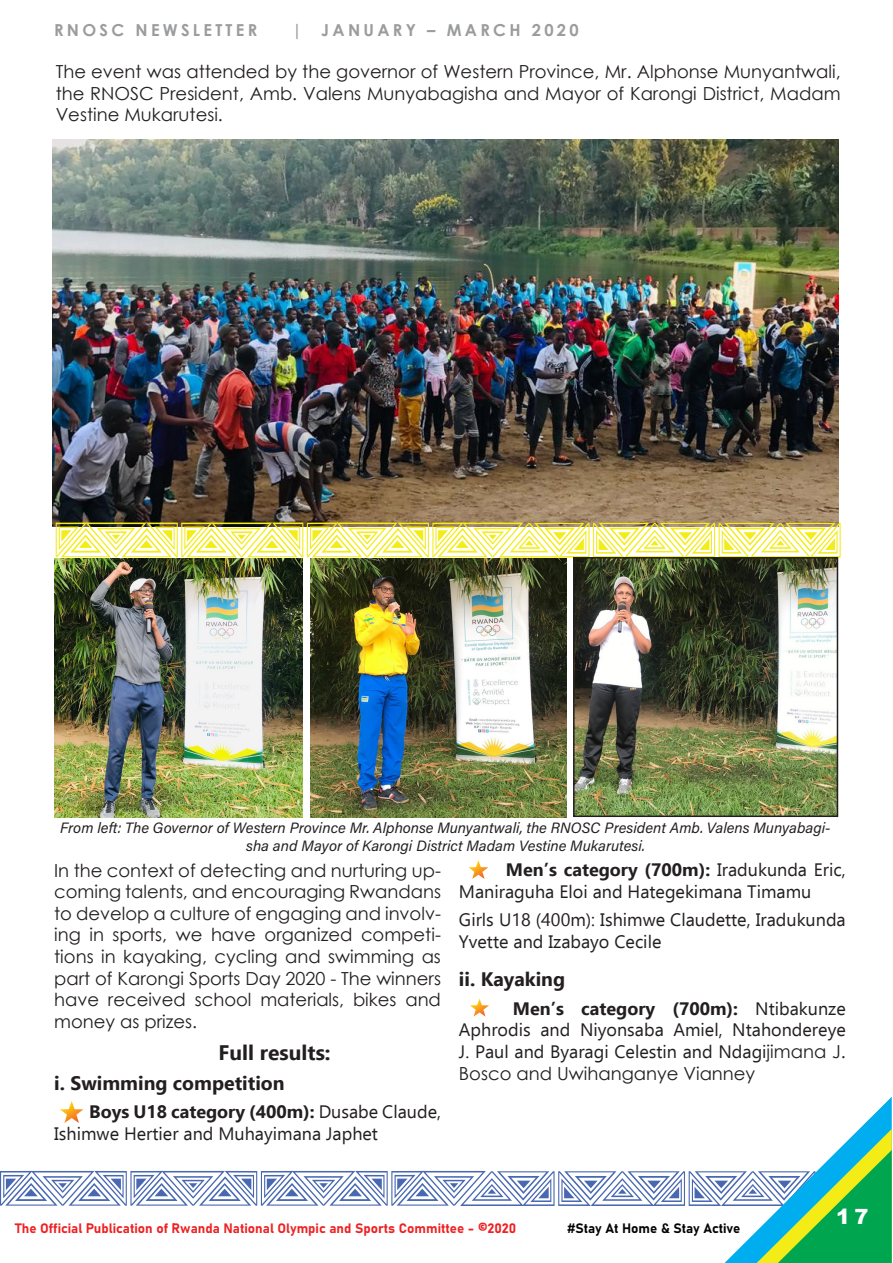
<style>
.page{position:relative;width:893px;height:1263px;background:#fff}
.page>*{position:absolute;margin:0;border:0;box-sizing:border-box;transform-origin:0 0}
.Normal_body_text{font:700 21px "Ebrima";color:#231f20}
.t1{font:900 21px "Arial";color:#fff}
.Normal_body_text-2{font:700 19.5px "Ebrima";color:#231f20}
.Normal_body_text-3{font:18px/21.6px "Century Gothic";color:#231f20;text-align:justify}
.Normal_body_text-4{font:18px/21.6px "Ebrima";color:#231f20}
.t2{font:700 16.5px "Century Gothic";letter-spacing:.2em;color:#9a9c9e}
.t3{font:15px/18px "Acumin Variable Concept";letter-spacing:.01em;color:#231f20;text-align:center}
.t4{font:13.5px "Bahnschrift";color:#ee2123}
.t5{font:13.5px "Bahnschrift";color:#040503}
.s1{font-weight:700}
.s2{font-family:"Century Gothic"}
</style>
<div class="page">
<img style="left:53px;top:139px;width:786px;height:387px">
<svg style="left:56px;top:522px;width:785px;height:36px"></svg>
<img style="left:54px;top:558px;width:248px;height:259px">
<img style="left:310px;top:558px;width:256px;height:259px">
<img style="left:576px;top:560px;width:259px;height:254px">
<div style="left:573px;top:557px;width:265px;height:260px;border:2px solid #231f20"></div>
<svg style="left:468px;top:860px;width:20px;height:19px"></svg>
<svg style="left:0;top:1096px;width:892px;height:167px"></svg>
<svg style="left:470px;top:998px;width:19px;height:18px"></svg>
<p class="t2" style="left:54px;top:18px;width:205px">RNOSC NEWSLETTER</p>
<p class="t2" style="left:292px;top:18px;width:288px">| JANUARY – MARCH 2020</p>
<p class="Normal_body_text-3" style="left:56px;top:61px;width:786px">The event was attended by the governor of Western Province, Mr. Alphonse Munyantwali, the RNOSC President, Amb. Valens Munyabagisha and Mayor of Karongi District, Madam Vestine Mukarutesi.</p>
<p class="t3" style="left:60px;top:818px;width:772px">From left: The Governor of Western Province Mr. Alphonse Munyantwali, the RNOSC President Amb. Valens Munyabagi&shy;sha and Mayor of Karongi District Madam Vestine Mukarutesi.</p>
<p class="Normal_body_text-3" style="left:54px;top:859px;width:388px">In the context of detecting and nurturing up&shy;coming talents, and encouraging Rwandans to develop a culture of engaging and involv&shy;ing in sports, we have organized competi&shy;tions in kayaking, cycling and swimming as part of Karongi Sports Day 2020 - The winners have received school materials, bikes and money as prizes.</p>
<p class="Normal_body_text" style="left:219px;top:1036px;width:114px">Full results:</p>
<p class="Normal_body_text-2" style="left:54px;top:1068px;width:232px">i. Swimming competition</p>
<p class="Normal_body_text-4" style="left:54px;top:1100px;width:388px;text-indent:35px"><span class="s1">Boys U18 category (400m):</span> Dusabe Claude,<br>Ishimwe Hertier and Muhayimana Japhet</p>
<p class="Normal_body_text-4" style="left:459px;top:859px;width:388px;text-indent:47px"><span class="s1">Men’s category (700m):</span> Iradukunda Eric,<br>Maniraguha Eloi and Hategekimana Timamu</p>
<p class="Normal_body_text-4" style="left:459px;top:909px;width:388px">Girls U18 (400m): Ishimwe Claudette, Iradukunda<br>Yvette and Izabayo Cecile</p>
<p class="Normal_body_text-2" style="left:459px;top:964px;width:108px">ii. Kayaking</p>
<p class="Normal_body_text-4" style="left:459px;top:997px;width:388px;text-align:justify;text-indent:54px"><span class="s1">Men’s category (700m):</span> Ntibakunze Aphrodis and Niyonsaba Amiel, Ntahondereye J. Paul and Byaragi Celestin and Ndagi<span class="s2">jimana J.<br>Bosco and Uwihanganye Vianney</span></p>
<p class="t4" style="left:15px;top:1220px;width:502px">The Official Publication of Rwanda National Olympic and Sports Committee - ©2020</p>
<p class="t5" style="left:567px;top:1220px;width:175px">#Stay At Home &amp; Stay Active</p>
<p class="t1" style="left:836px;top:1201px;width:34px">17</p>
</div>
